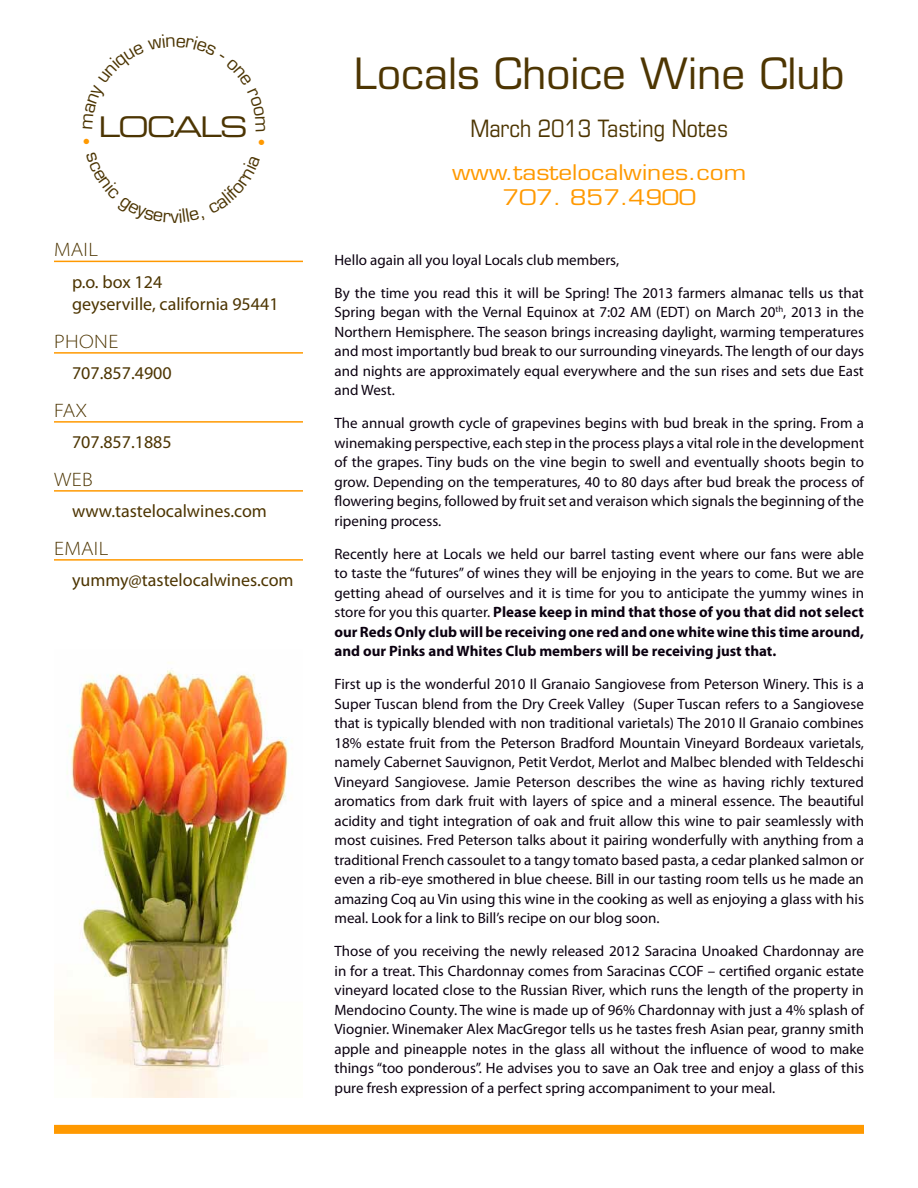
<style>
.page{position:relative;width:918px;height:1188px;background:#fff}
.page>*{position:absolute;margin:0;border:0;box-sizing:border-box;transform-origin:0 0}
.t1{font:42px "Eurostile";color:#4d3502}
.t2{font:28.5px "Eurostile Extended Two";letter-spacing:-.075em;color:#4c3503}
.t3{font:condensed 24px "Eurostile";color:#4d3502}
.t4{font:21px/25.2px "Eurostile";color:#f90;text-align:center;scale:1.16 1}
.t5{font:300 semi-expanded 19.5px "Myriad Pro";letter-spacing:.02em;color:#4d3502}
.t6{font:18px/22.5px "Myriad Pro";color:#4d3502}
.t7{font:15px/19.5px "Myriad Pro";color:#0b0010;text-align:justify}
.s1{color:#fe9900}
.s2{font-weight:700}
</style>
<div class="page">
<div style="left:54px;top:1125px;width:810px;height:9px;background:#f90"></div>
<hr style="left:54px;top:261px;width:249px;height:1px;background:#f90">
<hr style="left:54px;top:352px;width:249px;height:2px;background:#f90">
<hr style="left:54px;top:421px;width:249px;height:2px;background:#f90">
<hr style="left:54px;top:490px;width:249px;height:2px;background:#f90">
<hr style="left:54px;top:559px;width:249px;height:2px;background:#f90">
<img style="left:54px;top:662px;width:238px;height:435px">
<h2 class="t2" style="left:98px;top:107px;width:151px">LOCALS</h2>
<h3 class="t5" style="left:54px;top:239px;width:45px">MAIL</h3>
<p class="t6" style="left:72px;top:271px;width:208px">p.o. box 124<br>geyserville, california 95441</p>
<h3 class="t5" style="left:54px;top:330px;width:66px">PHONE</h3>
<p class="t6" style="left:72px;top:362px;width:101px">707.857.4900</p>
<h3 class="t5" style="left:54px;top:399px;width:34px">FAX</h3>
<p class="t6" style="left:72px;top:431px;width:101px">707.857.1885</p>
<h3 class="t5" style="left:54px;top:468px;width:40px">WEB</h3>
<p class="t6" style="left:72px;top:500px;width:196px">www.tastelocalwines.com</p>
<h3 class="t5" style="left:54px;top:537px;width:56px">EMAIL</h3>
<p class="t6" style="left:72px;top:569px;width:223px">yummy@tastelocalwines.com</p>
<h1 class="t1" style="left:354px;top:48px;width:492px">Locals Choice Wine Club</h1>
<h3 class="t3" style="left:470px;top:114px;width:259px">March 2013 Tasting Notes</h3>
<h3 class="t4" style="left:452px;top:160px;width:255px">www.tast<span class="s1">elocalwine</span>s.com<br>707. 857.4900</h3>
<p class="t7" style="left:334px;top:250px;width:286px">Hello again all you loyal Locals club members,</p>
<p class="t7" style="left:334px;top:283px;width:531px">By the time you read this it will be Spring! The 2013 farmers almanac tells us that Spring began with the Vernal Equinox at 7:02 AM (EDT) on March 20<sup>th</sup>, 2013 in the Northern Hemisphere. The season brings increasing daylight, warming temperatures and most importantly bud break to our surrounding vineyards. The length of our days and nights are approximately equal everywhere and the sun rises and sets due East and West.</p>
<p class="t7" style="left:335px;top:414px;width:531px">The annual growth cycle of grapevines begins with bud break in the spring. From a winemaking perspective, each step in the process plays a vital role in the development of the grapes. Tiny buds on the vine begin to swell and eventually shoots begin to grow. Depending on the temperatures, 40 to 80 days after bud break the process of flowering begins, followed by fruit set and veraison which signals the beginning of the ripening process.</p>
<p class="t7" style="left:335px;top:544px;width:531px">Recently here at Locals we held our barrel tasting event where our fans were able to taste the “futures” of wines they will be enjoying in the years to come. But we are getting ahead of ourselves and it is time for you to anticipate the yummy wines in store for you this quarter. <span class="s2">Please keep in mind that those of you that did not select our Reds Only club will be receiving one red and one white wine this time around, and our Pinks and Whites Club members will be receiving just that.</span></p>
<p class="t7" style="left:335px;top:675px;width:531px">First up is the wonderful 2010 Il Granaio Sangiovese from Peterson Winery. This is a Super Tuscan blend from the Dry Creek Valley (Super Tuscan refers to a Sangiovese that is typically blended with non traditional varietals) The 2010 Il Granaio combines 18% estate fruit from the Peterson Bradford Mountain Vineyard Bordeaux varietals, namely Cabernet Sauvignon, Petit Verdot, Merlot and Malbec blended with Teldeschi Vineyard Sangiovese. Jamie Peterson describes the wine as having richly textured aromatics from dark fruit with layers of spice and a mineral essence. The beautiful acidity and tight integration of oak and fruit allow this wine to pair seamlessly with most cuisines. Fred Peterson talks about it pairing wonderfully with anything from a traditional French cassoulet to a tangy tomato based pasta, a cedar planked salmon or even a rib-eye smothered in blue cheese. Bill in our tasting room tells us he made an amazing Coq au Vin using this wine in the cooking as well as enjoying a glass with his meal. Look for a link to Bill’s recipe on our blog soon.</p>
<p class="t7" style="left:335px;top:942px;width:531px">Those of you receiving the newly released 2012 Saracina Unoaked Chardonnay are in for a treat. This Chardonnay comes from Saracinas CCOF – certified organic estate vineyard located close to the Russian River, which runs the length of the property in Mendocino County. The wine is made up of 96% Chardonnay with just a 4% splash of Viognier. Winemaker Alex MacGregor tells us he tastes fresh Asian pear, granny smith apple and pineapple notes in the glass all without the influence of wood to make things “too ponderous”. He advises you to save an Oak tree and enjoy a glass of this pure fresh expression of a perfect spring accompaniment to your meal.</p>
</div>
